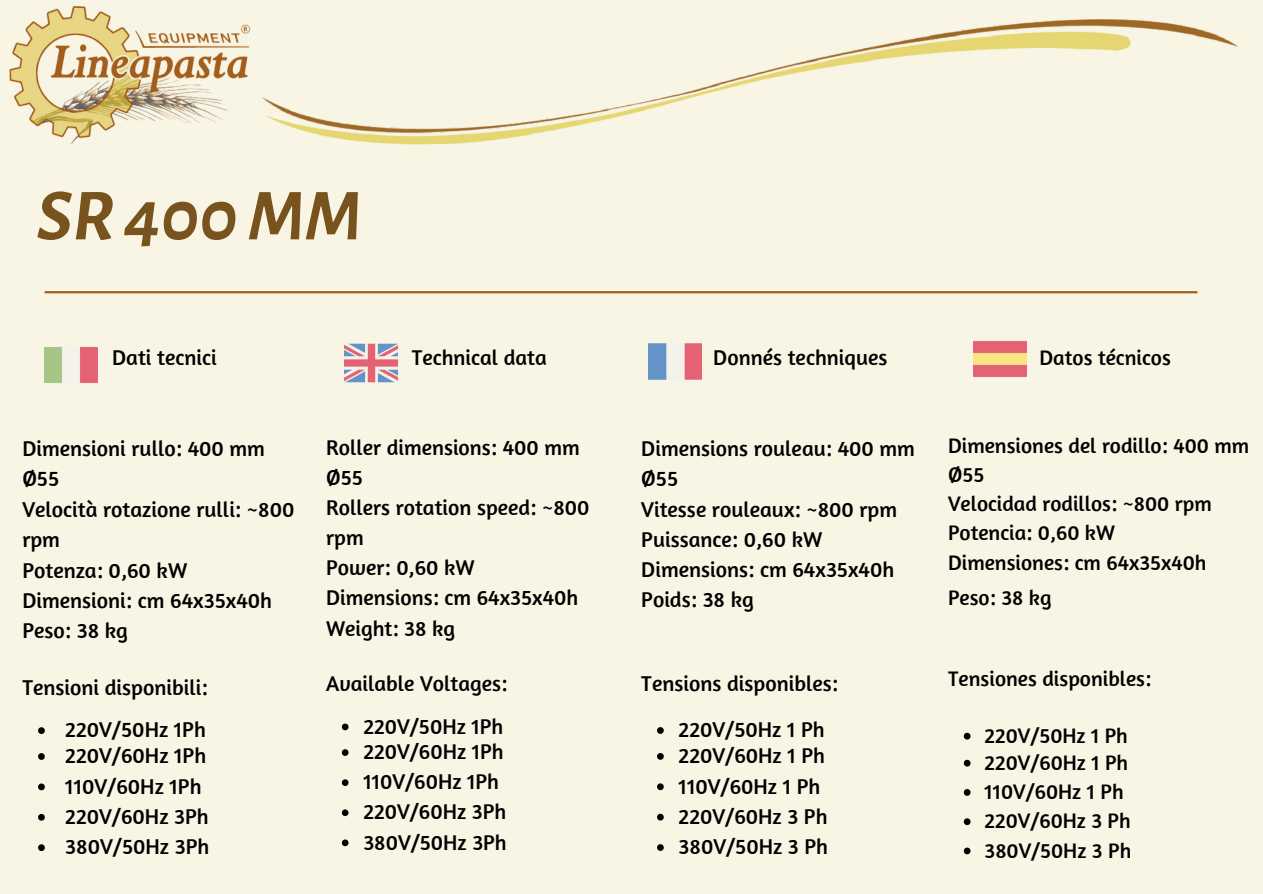
<style>
.page{position:relative;width:1263px;height:894px;background:#fff}
.page>*{position:absolute;margin:0;border:0;box-sizing:border-box;transform-origin:0 0}
.t1{font:italic 700 73.35px "Alegreya Sans SC";color:#79531e}
.t2{font:21.9px/30.3px "Amaranth";color:#000}
.t3{font:21.45px/29.2px "Amaranth";color:#000}
</style>
<div class="page">
<div style="left:0;top:0;width:1263px;height:893px;background:#f8f5e5"></div>
<img style="left:9px;top:6px;width:231px;height:139px">
<img style="left:240px;top:19px;width:998px;height:126px">
<svg style="left:38px;top:727px;width:7px;height:6px"></svg>
<svg style="left:38px;top:753px;width:7px;height:6px"></svg>
<svg style="left:38px;top:783px;width:7px;height:7px"></svg>
<svg style="left:38px;top:813px;width:7px;height:7px"></svg>
<svg style="left:38px;top:844px;width:7px;height:6px"></svg>
<svg style="left:342px;top:723px;width:6px;height:7px"></svg>
<svg style="left:342px;top:749px;width:6px;height:6px"></svg>
<svg style="left:342px;top:779px;width:6px;height:6px"></svg>
<svg style="left:342px;top:809px;width:6px;height:6px"></svg>
<svg style="left:342px;top:839px;width:6px;height:6px"></svg>
<svg style="left:657px;top:727px;width:7px;height:6px"></svg>
<svg style="left:657px;top:753px;width:7px;height:6px"></svg>
<svg style="left:657px;top:783px;width:7px;height:6px"></svg>
<svg style="left:657px;top:813px;width:7px;height:7px"></svg>
<svg style="left:657px;top:844px;width:7px;height:6px"></svg>
<svg style="left:964px;top:732px;width:6px;height:7px"></svg>
<svg style="left:964px;top:759px;width:6px;height:7px"></svg>
<svg style="left:964px;top:789px;width:6px;height:6px"></svg>
<svg style="left:964px;top:818px;width:6px;height:6px"></svg>
<svg style="left:964px;top:847px;width:6px;height:7px"></svg>
<hr style="left:45px;top:291px;width:1152px;height:2px;background:#a5601f">
<img style="left:45px;top:347px;width:53px;height:36px">
<img style="left:344px;top:343px;width:53px;height:40px">
<img style="left:648px;top:343px;width:53px;height:37px">
<p class="t1" style="left:37px;top:180px;width:326px">SR400MM</p>
<p class="t2" style="left:112px;top:341px;width:106px">Dati tecnici</p>
<p class="t2" style="left:412px;top:341px;width:137px">Technical data</p>
<p class="t2" style="left:22px;top:432px;width:244px">Dimensioni rullo: 400 mm<br>Ø55</p>
<p class="t2" style="left:22px;top:493px;width:274px">Velocità rotazione rulli: ~800 rpm</p>
<p class="t2" style="left:22px;top:554px;width:166px">Potenza: 0,60 kW</p>
<p class="t2" style="left:22px;top:584px;width:251px">Dimensioni: cm 64x35x40h</p>
<p class="t2" style="left:22px;top:615px;width:107px">Peso: 38 kg</p>
<p class="t2" style="left:22px;top:671px;width:187px">Tensioni disponibili:</p>
<p class="t2" style="left:65px;top:714px;width:142px">220V/50Hz 1Ph</p>
<p class="t2" style="left:65px;top:739px;width:142px">220V/60Hz 1Ph</p>
<p class="t2" style="left:65px;top:770px;width:138px">110V/60Hz 1Ph</p>
<p class="t2" style="left:65px;top:800px;width:145px">220V/60Hz 3Ph</p>
<p class="t2" style="left:65px;top:830px;width:146px">380V/50Hz 3Ph</p>
<p class="t2" style="left:326px;top:431px;width:255px">Roller dimensions: 400 mm<br>Ø55</p>
<p class="t2" style="left:326px;top:492px;width:265px">Rollers rotation speed: ~800 rpm</p>
<p class="t2" style="left:326px;top:552px;width:150px">Power: 0,60 kW</p>
<p class="t2" style="left:326px;top:582px;width:254px">Dimensions: cm 64x35x40h</p>
<p class="t2" style="left:326px;top:612px;width:130px">Weight: 38 kg</p>
<p class="t2" style="left:326px;top:667px;width:183px">Available Voltages:</p>
<p class="t2" style="left:363px;top:710px;width:141px">220V/50Hz 1Ph</p>
<p class="t2" style="left:363px;top:735px;width:142px">220V/60Hz 1Ph</p>
<p class="t2" style="left:363px;top:765px;width:137px">110V/60Hz 1Ph</p>
<p class="t2" style="left:363px;top:796px;width:144px">220V/60Hz 3Ph</p>
<p class="t2" style="left:363px;top:826px;width:145px">380V/50Hz 3Ph</p>
<p class="t2" style="left:713px;top:341px;width:176px">Donnés techniques</p>
<p class="t2" style="left:641px;top:432px;width:275px">Dimensions rouleau: 400 mm<br>Ø55</p>
<p class="t2" style="left:641px;top:493px;width:257px">Vitesse rouleaux: ~800 rpm</p>
<p class="t2" style="left:641px;top:523px;width:182px">Puissance: 0,60 kW</p>
<p class="t2" style="left:641px;top:554px;width:255px">Dimensions: cm 64x35x40h</p>
<p class="t2" style="left:641px;top:583px;width:114px">Poids: 38 kg</p>
<p class="t2" style="left:641px;top:667px;width:198px">Tensions disponibles:</p>
<p class="t2" style="left:679px;top:713px;width:148px">220V/50Hz 1 Ph</p>
<p class="t2" style="left:679px;top:739px;width:148px">220V/60Hz 1 Ph</p>
<p class="t2" style="left:679px;top:770px;width:143px">110V/60Hz 1 Ph</p>
<p class="t2" style="left:679px;top:800px;width:150px">220V/60Hz 3 Ph</p>
<p class="t2" style="left:679px;top:830px;width:151px">380V/50Hz 3 Ph</p>
<p class="t3" style="left:1039px;top:342px;width:133px">Datos técnicos</p>
<p class="t3" style="left:948px;top:430px;width:303px">Dimensiones del rodillo: 400 mm<br>Ø55</p>
<p class="t3" style="left:948px;top:488px;width:265px">Velocidad rodillos: ~800 rpm</p>
<p class="t3" style="left:948px;top:517px;width:168px">Potencia: 0,60 kW</p>
<p class="t3" style="left:948px;top:547px;width:260px">Dimensiones: cm 64x35x40h</p>
<p class="t3" style="left:948px;top:581px;width:105px">Peso: 38 kg</p>
<p class="t3" style="left:948px;top:662px;width:205px">Tensiones disponibles:</p>
<p class="t3" style="left:985px;top:720px;width:145px">220V/50Hz 1 Ph</p>
<p class="t3" style="left:985px;top:747px;width:145px">220V/60Hz 1 Ph</p>
<p class="t3" style="left:985px;top:776px;width:141px">110V/60Hz 1 Ph</p>
<p class="t3" style="left:985px;top:805px;width:148px">220V/60Hz 3 Ph</p>
<p class="t3" style="left:985px;top:834px;width:148px">380V/50Hz 3 Ph</p>
</div>
